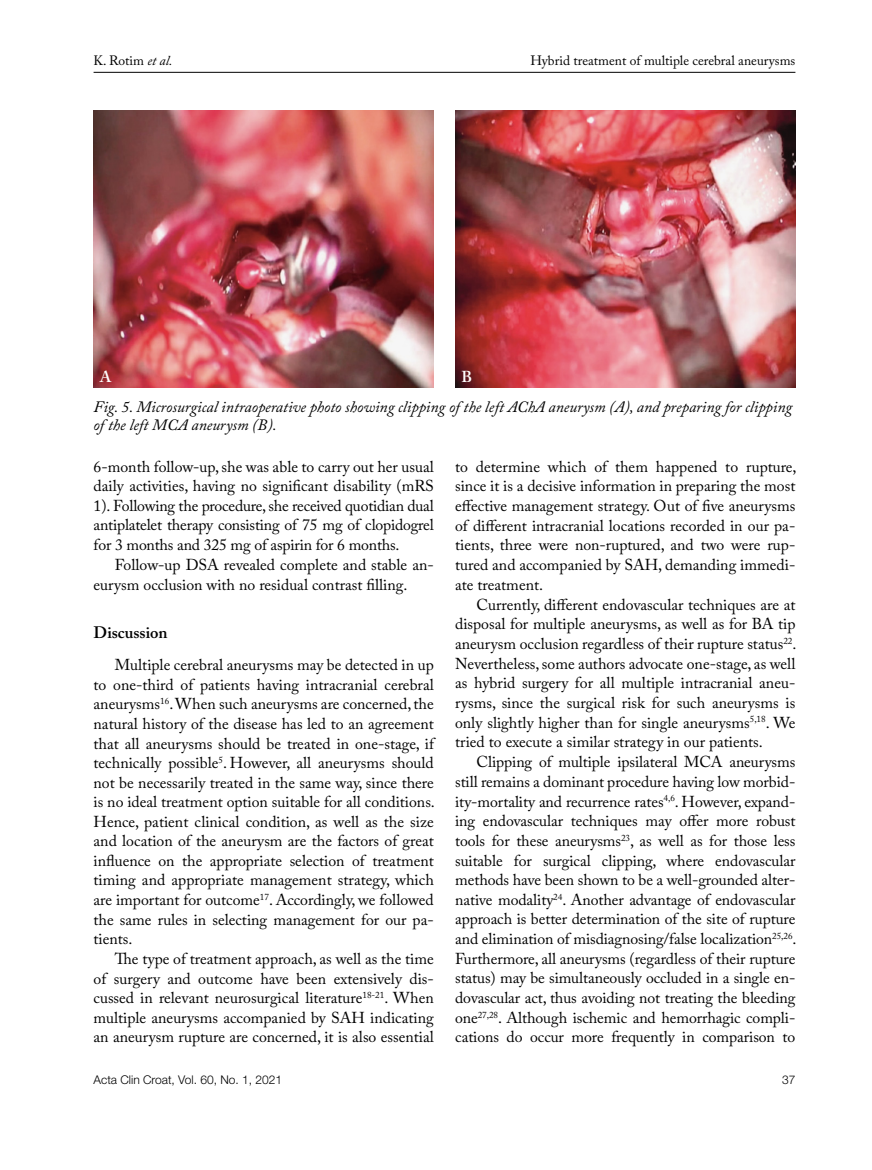
<style>
.page{position:relative;width:872px;height:1170px;background:#fff}
.page>*{position:absolute;margin:0;border:0;box-sizing:border-box;transform-origin:0 0}
.t1{font:600 16.5px "Adobe Caslon Pro";color:#000}
.t2{font:15.75px/19.6px "Adobe Caslon Pro";color:#000;text-align:justify}
.t3{font:italic 15.75px/18.8px "Adobe Caslon Pro";color:#000}
.t4{font:600 15.75px "Adobe Caslon Pro";color:#fff}
.t5{font:13.5px "Adobe Caslon Pro";color:#000}
.t6{font:300 12px "Helvetica Neue LT Pro";color:#000}
.s1{font-style:italic}
</style>
<div class="page">
<hr style="left:94px;top:72px;width:701px;height:1px;background:#000">
<img style="left:94px;top:111px;width:340px;height:276px">
<img style="left:455px;top:111px;width:340px;height:276px">
<p class="t5" style="left:94px;top:53px;width:80px">K. Rotim <span class="s1">et al.</span></p>
<p class="t5" style="left:530px;top:53px;width:266px">Hybrid treatment of multiple cerebral aneurysms</p>
<p class="t4" style="left:100px;top:367px;width:13px">A</p>
<p class="t4" style="left:461px;top:367px;width:12px">B</p>
<p class="t3" style="left:94px;top:396px;width:700px">Fig. 5. Microsurgical intraoperative photo showing clipping of the left AChA aneurysm (A), and preparing for clipping of the left MCA aneurysm (B).</p>
<p class="t2" style="left:94px;top:456px;width:342px">6-month follow-up, she was able to carry out her usual daily activities, having no significant disability (mRS 1). Following the procedure, she received quotidian dual antiplatelet therapy consisting of 75 mg of clopidogrel for 3 months and 325 mg of aspirin for 6 months.</p>
<p class="t2" style="left:94px;top:554px;width:342px;text-indent:21px">Follow-up DSA revealed complete and stable an&shy;eurysm occlusion with no residual contrast filling.</p>
<p class="t1" style="left:94px;top:622px;width:76px">Discussion</p>
<p class="t2" style="left:94px;top:655px;width:343px;text-indent:21px">Multiple cerebral aneurysms may be detected in up to one-third of patients having intracranial cerebral aneurysms<sup>16</sup>. When such aneurysms are concerned, the natural history of the disease has led to an agreement that all aneurysms should be treated in one-stage, if technically possible<sup>5</sup>. However, all aneurysms should not be necessarily treated in the same way, since there is no ideal treatment option suitable for all conditions.<br>Hence, patient clinical condition, as well as the size and location of the aneurysm are the factors of great influence on the appropriate selection of treatment timing and appropriate management strategy, which are important for outcome<sup>17</sup>. Accordingly, we followed the same rules in selecting management for our pa&shy;tients.</p>
<p class="t2" style="left:94px;top:948px;width:342px;text-indent:21px">The type of treatment approach, as well as the time of surgery and outcome have been extensively dis&shy;cussed in relevant neurosurgical literature<sup>18-21</sup>. When multiple aneurysms accompanied by SAH indicating an aneurysm rupture are concerned, it is also essential</p>
<p class="t2" style="left:455px;top:456px;width:343px">to determine which of them happened to rupture, since it is a decisive information in preparing the most effective management strategy. Out of five aneurysms of different intracranial locations recorded in our pa&shy;tients, three were non-ruptured, and two were rup&shy;tured and accompanied by SAH, demanding immedi&shy;ate treatment.</p>
<p class="t2" style="left:455px;top:594px;width:343px;text-indent:21px">Currently, different endovascular techniques are at disposal for multiple aneurysms, as well as for BA tip aneurysm occlusion regardless of their rupture status<sup>22</sup>.<br>Nevertheless, some authors advocate one-stage, as well as hybrid surgery for all multiple intracranial aneu&shy;rysms, since the surgical risk for such aneurysms is only slightly higher than for single aneurysms<sup>5,18</sup>. We tried to execute a similar strategy in our patients.</p>
<p class="t2" style="left:455px;top:752px;width:343px;text-indent:21px">Clipping of multiple ipsilateral MCA aneurysms still remains a dominant procedure having low morbid&shy;ity-mortality and recurrence rates<sup>4,6</sup>. However, expand&shy;ing endovascular techniques may offer more robust tools for these aneurysms<sup>23</sup>, as well as for those less suitable for surgical clipping, where endovascular methods have been shown to be a well-grounded alter&shy;native modality<sup>24</sup>. Another advantage of endovascular approach is better determination of the site of rupture and elimination of misdiagnosing/false localization<sup>25,26</sup>.<br>Furthermore, all aneurysms (regardless of their rupture status) may be simultaneously occluded in a single en&shy;dovascular act, thus avoiding not treating the bleeding one<sup>27,28</sup>. Although ischemic and hemorrhagic compli&shy;cations do occur more frequently in comparison to</p>
<p class="t6" style="left:94px;top:1072px;width:190px">Acta Clin Croat, Vol. 60, No. 1, 2021</p>
<p class="t6" style="left:782px;top:1072px;width:15px">37</p>
</div>
